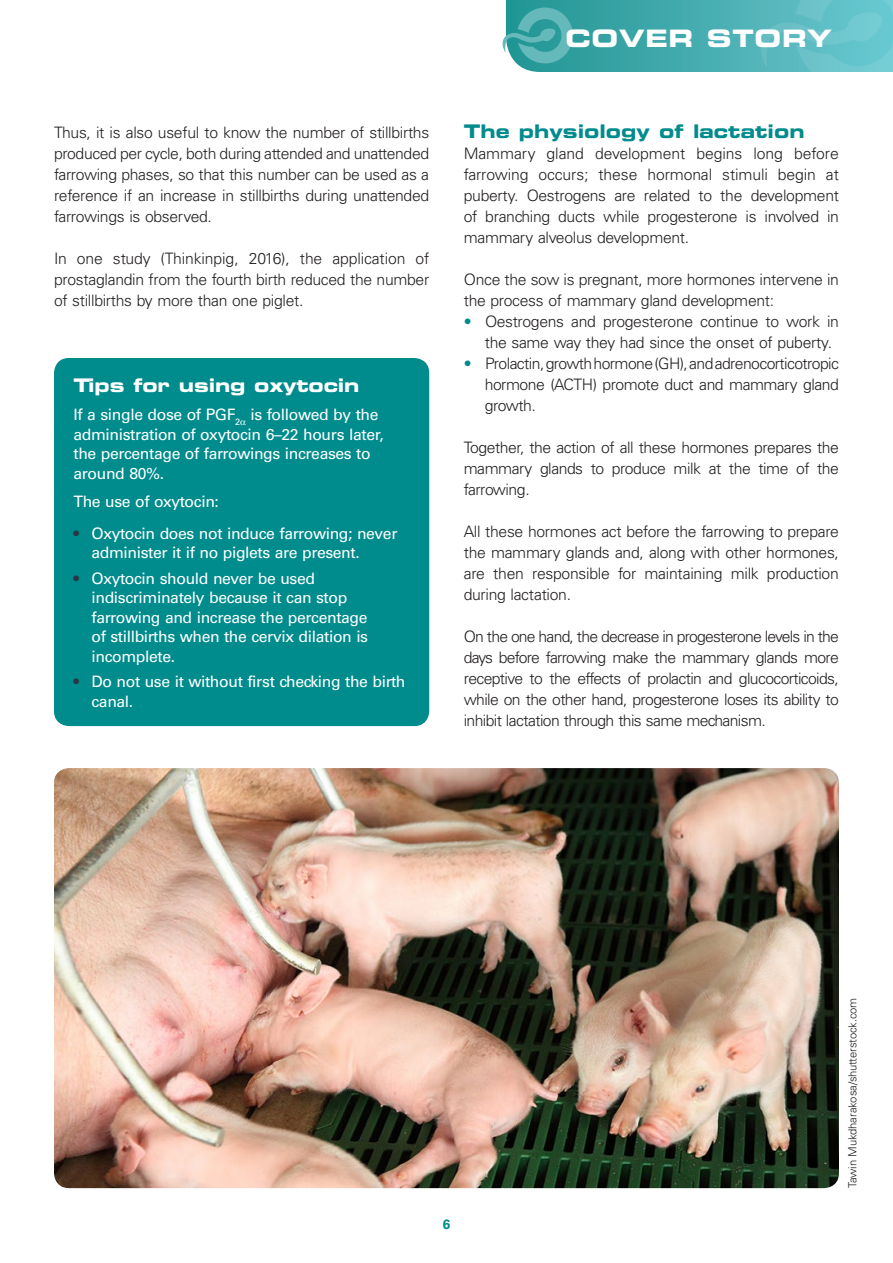
<style>
.page{position:relative;width:893px;height:1263px;background:#fff}
.page>*{position:absolute;margin:0;border:0;box-sizing:border-box;transform-origin:0 0}
.t1{font:24px "Eurostile LT Std Bold Ex 2";letter-spacing:.03em;color:#fff}
.MSD_Apartado_1{font:18.75px "Eurostile LT Std Bold Ex 2";color:#008b8c}
.MSD_Titular_desplega{font:18.75px "Eurostile LT Std Bold Ex 2";letter-spacing:-.01em;color:#fff}
.MSD_Texto_normal{font:300 15.75px/21px "Univers LT Std";letter-spacing:-.02em;color:#231f20;text-align:justify}
.MSD_Despiece_texto{font:15.75px/19.5px "Univers LT Std";letter-spacing:-.025em;color:#fff}
.MSD_Texto_despues_li{font:300 15.75px/21px "Univers LT Std";letter-spacing:-.03em;color:#231f20;text-align:justify}
.MSD_Texto_antes_list{font:300 15.75px/21px "Univers LT Std";letter-spacing:-.02em;color:#231f20}
.t2{font:700 13.5px "Univers LT Std";color:#008b8c}
.MSD_Fuente_foto{font:300 11.25px "Univers LT Std";letter-spacing:-.01em;color:#231f20}
.s1{color:#293745}
.s2{color:#008b8c}
</style>
<div class="page">
<svg style="left:503px;top:0;width:390px;height:72px;background:#4fb1b5"></svg>
<div style="left:54px;top:358px;width:375px;height:368px;background:#008b8c;border-radius:15px"></div>
<img style="left:54px;top:768px;width:785px;height:420px">
<p class="MSD_Texto_normal" style="left:54px;top:122px;width:377px">Thus, it is also useful to know the number of stillbirths produced per cycle, both during attended and unattended farrowing phases, so that this number can be used as a reference if an increase in stillbirths during unattended farrowings is observed.</p>
<p class="MSD_Texto_normal" style="left:54px;top:248px;width:377px">In one study (Thinkinpig, 2016), the application of prostaglandin from the fourth birth reduced the number of stillbirths by more than one piglet.</p>
<p class="MSD_Titular_desplega" style="left:74px;top:372px;width:287px">Tips for using oxytocin</p>
<p class="MSD_Despiece_texto" style="left:74px;top:405px;width:312px">If a single dose of PGF<sub>2</sub> is followed by the administration of oxytocin 6–22 hours later, the percentage of farrowings increases to around 80%.</p>
<p class="MSD_Despiece_texto" style="left:74px;top:492px;width:147px">The use of oxytocin:</p>
<p class="MSD_Despiece_texto" style="left:92px;top:523px;width:307px;text-indent:-18px"><span class="s1">•</span> Oxytocin does not induce farrowing; never administer it if no piglets are present.</p>
<p class="MSD_Despiece_texto" style="left:92px;top:568px;width:278px;text-indent:-18px"><span class="s1">•</span> Oxytocin should never be used indiscriminately because it can stop farrowing and increase the percentage of stillbirths when the cervix dilation is incomplete.</p>
<p class="MSD_Despiece_texto" style="left:92px;top:672px;width:316px;text-indent:-18px"><span class="s1">•</span> Do not use it without first checking the birth canal.</p>
<h1 class="t1" style="left:565px;top:22px;width:268px">COVER STORY</h1>
<p class="MSD_Apartado_1" style="left:464px;top:118px;width:342px">The physiology of lactation</p>
<p class="MSD_Texto_normal" style="left:464px;top:143px;width:377px">Mammary gland development begins long before farrowing occurs; these hormonal stimuli begin at puberty. Oestrogens are related to the development of branching ducts while progesterone is involved in mammary alveolus development.</p>
<p class="MSD_Texto_antes_list" style="left:464px;top:269px;width:377px">Once the sow is pregnant, more hormones intervene in the process of mammary gland development:</p>
<p class="MSD_Texto_normal" style="left:485px;top:311px;width:356px;text-indent:-21px"><span class="s2">•</span> Oestrogens and progesterone continue to work in the same way they had since the onset of puberty.</p>
<p class="MSD_Texto_normal" style="left:485px;top:353px;width:356px;text-indent:-21px"><span class="s2">•</span> Prolactin, growth hormone (GH), and adrenocorticotropic hormone (ACTH) promote duct and mammary gland growth.</p>
<p class="MSD_Texto_despues_li" style="left:464px;top:437px;width:377px">Together, the action of all these hormones prepares the mammary glands to produce milk at the time of the farrowing.</p>
<p class="MSD_Texto_normal" style="left:464px;top:521px;width:377px">All these hormones act before the farrowing to prepare the mammary glands and, along with other hormones, are then responsible for maintaining milk production during lactation.</p>
<p class="MSD_Texto_normal" style="left:464px;top:626px;width:377px">On the one hand, the decrease in progesterone levels in the days before farrowing make the mammary glands more receptive to the effects of prolactin and glucocorticoids, while on the other hand, progesterone loses its ability to inhibit lactation through this same mechanism.</p>
<p class="t2" style="left:443px;top:1217px;width:9px">6</p>
<p class="MSD_Fuente_foto" style="left:845px;top:1188px;width:192px;rotate:-90deg">Tawin Mukdharakosa/shutterstock.com</p>
</div>
